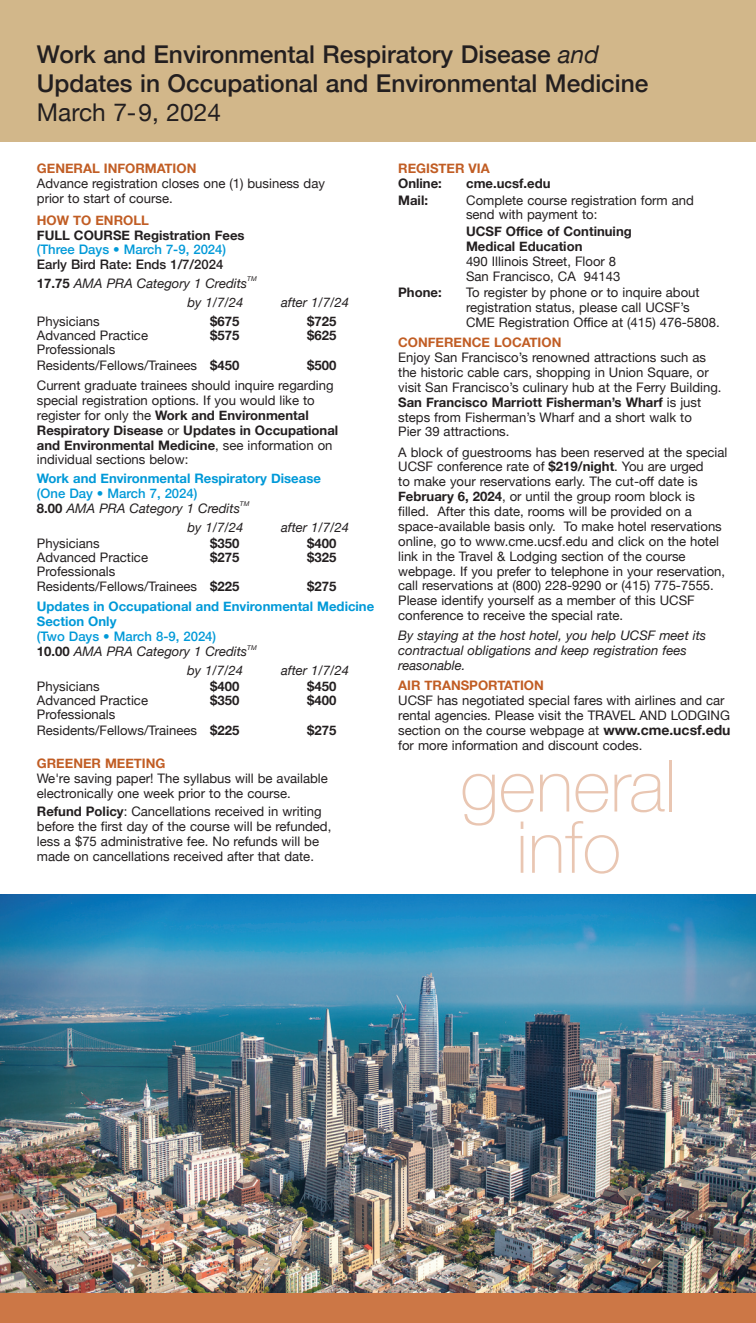
<style>
.page{position:relative;width:756px;height:1323px;background:#fff}
.page>*{position:absolute;margin:0;border:0;box-sizing:border-box;transform-origin:0 0}
.t1{font:100 71.75px/61.2px "Helvetica Neue";color:rgb(193 93 36/.35);text-align:center}
.t2{font:500 24.5px/28.9px "Helvetica Neue";color:#231f20}
.t3{font:24.5px "Helvetica Neue";color:#231f20}
.t4{font:13.12px/14.9px "Helvetica Neue";color:#231f20}
.t5{font:italic 13.12px/14.9px "Helvetica Neue";color:#231f20}
.t6{font:700 13.12px/14.9px "Helvetica Neue";color:#231f20}
.t7{font:700 13.12px/14.9px "Helvetica Neue";color:#0099d8}
.t8{font:700 13.12px "Helvetica Neue";color:#c15d24}
.t9{font:500 13.12px/14.9px "Helvetica Neue";color:#0099d8}
.t10{font:500 13.12px/18.4px "Helvetica Neue";color:#231f20}
.t11{font:italic 6.65px "Helvetica Neue";color:#231f20}
.s1{font-weight:400;font-style:italic}
.s2{font-weight:700}
.s3{font-weight:700;font-size:14px}
.s4{font-weight:500;font-style:normal;color:#0099d8}
.s5{font-weight:700;font-style:normal}
.s6{font-weight:700;color:#231f20}
.s7{font-weight:400;font-style:italic;color:#231f20}
</style>
<div class="page">
<img style="left:0;top:895px;width:756px;height:398px">
<div style="left:0;top:0;width:756px;height:141px;background:#d2b78a"></div>
<div style="left:0;top:1293px;width:756px;height:30px;background:#cc7746"></div>
<h2 class="t2" style="left:37px;top:40px;width:613px">Work and Environmental Respiratory Disease <span class="s1">and<br></span>Updates in Occupational and Environmental Medicine</h2>
<h2 class="t3" style="left:37px;top:98px;width:186px">March 7- 9, 2024</h2>
<p class="t8" style="left:37px;top:160px;width:161px">GENERAL INFORMATION</p>
<p class="t4" style="left:37px;top:176px;width:290px">Advance registration closes one (1) business day prior to start of course.</p>
<p class="t8" style="left:37px;top:212px;width:114px">HOW TO ENROLL</p>
<p class="t6" style="left:37px;top:227px;width:209px">FULL COURSE Registration Fees</p>
<p class="t9" style="left:37px;top:242px;width:191px">(Three Days • March 7-9, 2024)</p>
<p class="t10" style="left:37px;top:255px;width:212px">Early Bird Rate: Ends 1/7/2024<br><span class="s2">17.75</span> <span class="s1">AMA PRA Category 1 Credits</span></p>
<p class="t8" style="left:398px;top:160px;width:93px">REGISTER VIA</p>
<p class="t6" style="left:398px;top:176px;width:45px">Online:</p>
<p class="t6" style="left:466px;top:176px;width:86px">cme.ucsf.edu</p>
<p class="t6" style="left:398px;top:192px;width:31px">Mail:</p>
<p class="t4" style="left:466px;top:192px;width:229px">Complete course registration form and send with payment to:</p>
<p class="t6" style="left:466px;top:224px;width:167px">UCSF Office of Continuing<br>Medical Education</p>
<p class="t4" style="left:466px;top:254px;width:156px">490 Illinois Street, Floor 8<br>San Francisco, CA 94143</p>
<p class="t6" style="left:398px;top:285px;width:45px">Phone:</p>
<p class="t4" style="left:466px;top:285px;width:255px">To register by phone or to inquire about registration status, please call UCSF’s<br>CME Registration Office at (415) 476-5808.</p>
<p class="t8" style="left:398px;top:334px;width:165px">CONFERENCE LOCATION</p>
<p class="t4" style="left:398px;top:350px;width:325px">Enjoy San Francisco’s renowned attractions such as the historic cable cars, shopping in Union Square, or visit San Francisco’s culinary hub at the Ferry Building.<br><span class="s2">San Francisco Marriott Fisherman’s Wharf</span> is just steps from Fisherman’s Wharf and a short walk to<br>Pier 39 attractions.</p>
<p class="t4" style="left:398px;top:444px;width:331px">A block of guestrooms has been reserved at the special UCSF conference rate of <span class="s2">$219/night</span>. You are urged<br>to make your reservations early. The cut-off date is <span class="s2">February 6, 2024</span>, or until the group room block is filled. After this date, rooms will be provided on a space-available basis only. To make hotel reservations online, go to www.cme.ucsf.edu and click on the hotel link in the Travel &amp; Lodging section of the course webpage. If you prefer to telephone in your reservation, call reservations at (800) 228-9290 or (415) 775-7555.<br>Please identify yourself as a member of this UCSF conference to receive the special rate.</p>
<p class="t5" style="left:398px;top:628px;width:309px">By staying at the host hotel, you help UCSF meet its contractual obligations and keep registration fees reasonable.</p>
<p class="t8" style="left:398px;top:677px;width:147px">AIR TRANSPORTATION</p>
<p class="t4" style="left:398px;top:693px;width:334px">UCSF has negotiated special fares with airlines and car rental agencies. Please visit the TRAVEL AND LODGING section on the course webpage at <span class="s3">www.cme.ucsf.edu </span>for more information and discount codes.</p>
<h1 class="t1" style="left:460px;top:754px;width:218px">general info</h1>
<p class="t11" style="left:247px;top:275px;width:11px">TM</p>
<p class="t5" style="left:187px;top:295px;width:58px">by 1/7/24</p>
<p class="t5" style="left:281px;top:295px;width:70px">after 1/7/24</p>
<p class="t4" style="left:37px;top:314px;width:64px">Physicians</p>
<p class="t6" style="left:210px;top:314px;width:31px">$675</p>
<p class="t6" style="left:307px;top:314px;width:31px">$725</p>
<p class="t4" style="left:37px;top:328px;width:113px">Advanced Practice</p>
<p class="t6" style="left:210px;top:328px;width:31px">$575</p>
<p class="t6" style="left:307px;top:328px;width:31px">$625</p>
<p class="t4" style="left:37px;top:342px;width:204px;line-height:15.8px">Professionals<br>Residents/Fellows/Trainees <span class="s2">$450</span></p>
<p class="t6" style="left:307px;top:358px;width:31px">$500</p>
<p class="t4" style="left:37px;top:378px;width:303px">Current graduate trainees should inquire regarding special registration options. If you would like to register for only the <span class="s2">Work and Environmental Respiratory Disease</span> or <span class="s2">Updates in Occupational and Environmental Medicine</span>, see information on individual sections below:</p>
<p class="t7" style="left:37px;top:470px;width:286px">Work and Environmental Respiratory Disease</p>
<p class="t5" style="left:37px;top:485px;width:205px"><span class="s4">(One Day • March 7, 2024)<br></span><span class="s5">8.00</span> AMA PRA Category 1 Credits</p>
<p class="t11" style="left:240px;top:500px;width:11px">TM</p>
<p class="t5" style="left:187px;top:520px;width:58px">by 1/7/24</p>
<p class="t5" style="left:281px;top:520px;width:70px">after 1/7/24</p>
<p class="t4" style="left:37px;top:535px;width:64px">Physicians</p>
<p class="t6" style="left:210px;top:535px;width:31px">$350</p>
<p class="t6" style="left:307px;top:535px;width:31px">$400</p>
<p class="t4" style="left:37px;top:549px;width:113px">Advanced Practice</p>
<p class="t6" style="left:210px;top:549px;width:31px">$275</p>
<p class="t6" style="left:307px;top:549px;width:31px">$325</p>
<p class="t4" style="left:37px;top:563px;width:204px;line-height:15.8px">Professionals<br>Residents/Fellows/Trainees <span class="s2">$225</span></p>
<p class="t6" style="left:307px;top:579px;width:31px">$275</p>
<p class="t7" style="left:37px;top:599px;width:339px">Updates in Occupational and Environmental Medicine<br>Section Only</p>
<p class="t9" style="left:37px;top:629px;width:212px">(Two Days • March 8-9, 2024)<br><span class="s6">10.00</span> <span class="s7">AMA PRA Category 1 Credits</span></p>
<p class="t11" style="left:247px;top:643px;width:11px">TM</p>
<p class="t5" style="left:187px;top:663px;width:58px">by 1/7/24</p>
<p class="t5" style="left:281px;top:663px;width:70px">after 1/7/24</p>
<p class="t4" style="left:37px;top:679px;width:64px">Physicians</p>
<p class="t6" style="left:210px;top:679px;width:31px">$400</p>
<p class="t6" style="left:307px;top:679px;width:31px">$450</p>
<p class="t4" style="left:37px;top:693px;width:113px">Advanced Practice</p>
<p class="t6" style="left:210px;top:693px;width:31px">$350</p>
<p class="t6" style="left:307px;top:693px;width:31px">$400</p>
<p class="t4" style="left:37px;top:706px;width:204px;line-height:15.8px">Professionals<br>Residents/Fellows/Trainees <span class="s2">$225</span></p>
<p class="t6" style="left:307px;top:722px;width:31px">$275</p>
<p class="t8" style="left:37px;top:755px;width:130px">GREENER MEETING</p>
<p class="t4" style="left:37px;top:771px;width:293px">We're saving paper! The syllabus will be available electronically one week prior to the course.</p>
<p class="t4" style="left:37px;top:804px;width:296px"><span class="s2">Refund Policy</span>: Cancellations received in writing before the first day of the course will be refunded, less a $75 administrative fee. No refunds will be made on cancellations received after that date.</p>
</div>
